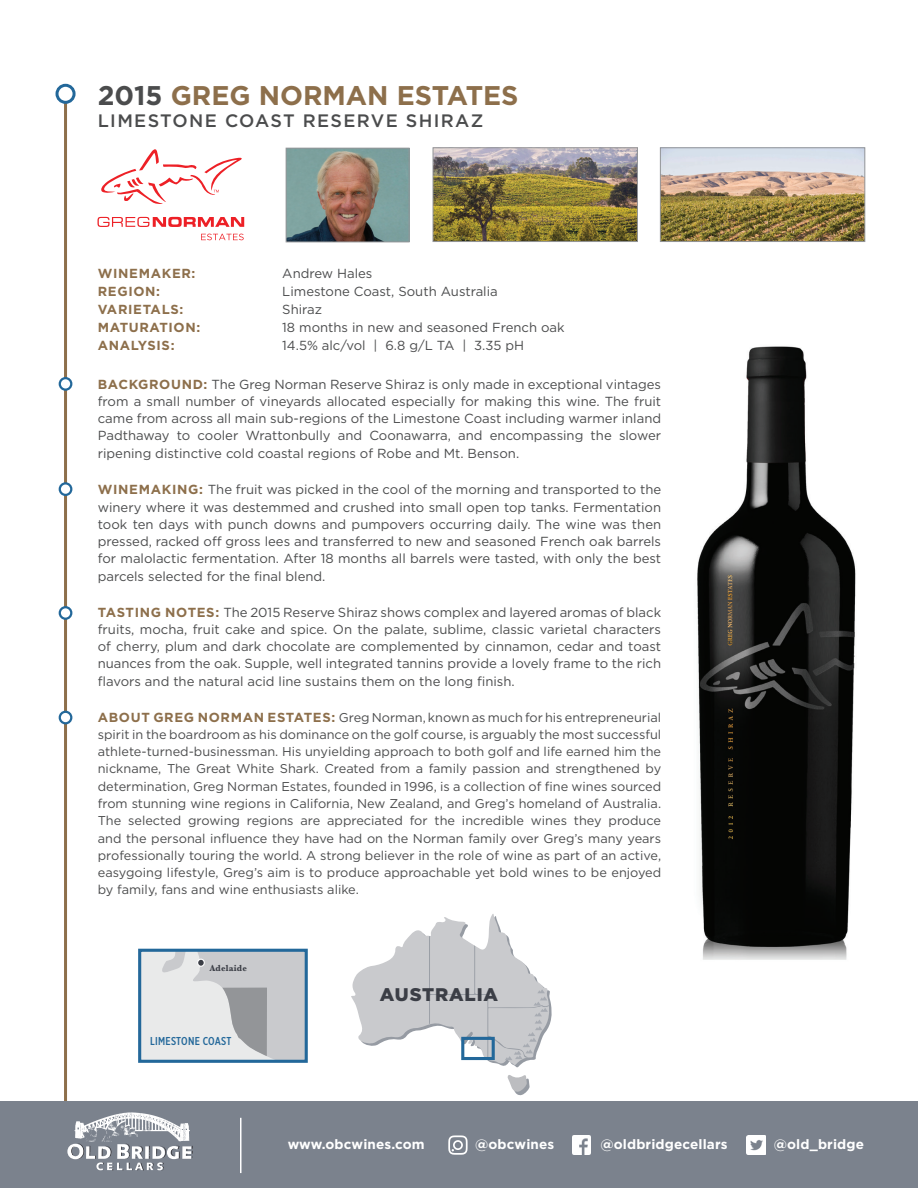
<style>
.page{position:relative;width:918px;height:1188px;background:#fff}
.page>*{position:absolute;margin:0;border:0;box-sizing:border-box;transform-origin:0 0}
.t1{font:700 27px "Gotham";color:#8d6f4b}
.t2{font:900 18.3px "Gotham";letter-spacing:.05em;color:#3b3e46}
.t3{font:500 18px "Gotham";letter-spacing:.075em;color:#4b4c4d}
.t4{font:700 13.5px "Gotham";letter-spacing:.01em;color:#fff}
.t5{font:13.2px/17.2px "Gotham";color:#4b4c4d;text-align:justify}
.t6{font:700 13.2px "Gotham";letter-spacing:.05em;color:#8d6f4b}
.t7{font:12.75px/17.2px "Gotham";color:#4b4c4d;text-align:justify}
.t8{font:500 11.4px "Gotham X Narrow";letter-spacing:.025em;color:#23689a}
.t9{font:700 9.15px "Baskerville";letter-spacing:.025em;color:#3b3e46;scale:.94 1}
.s1{color:#4b4c4d}
.s2{font-weight:700;color:#8d6f4b}
.s3{font-weight:700;font-size:13.2px;color:#8d6f4b}
</style>
<div class="page">
<img style="left:697px;top:346px;width:159px;height:614px">
<svg style="left:98px;top:217px;width:147px;height:10px"></svg>
<svg style="left:101px;top:149px;width:141px;height:55px"></svg>
<svg style="left:201px;top:234px;width:43px;height:6px"></svg>
<hr style="left:64px;top:85px;width:3px;height:1026px;background:#8d6f4b">
<img style="left:662px;top:149px;width:201px;height:91px">
<div style="left:660px;top:147px;width:205px;height:95px;border:1px solid #939598"></div>
<img style="left:435px;top:149px;width:201px;height:91px">
<div style="left:433px;top:147px;width:205px;height:95px;border:1px solid #939598"></div>
<div style="left:57px;top:85px;width:17px;height:17px;background:#fff;border-radius:50%"></div>
<div style="left:56px;top:84px;width:20px;height:20px;border:3px solid #23689a;border-radius:50%"></div>
<div style="left:60px;top:483px;width:11px;height:12px;background:#fff;border-radius:50%"></div>
<div style="left:59px;top:482px;width:13px;height:14px;border:2px solid #23689a;border-radius:50%"></div>
<div style="left:60px;top:712px;width:11px;height:11px;background:#fff;border-radius:50%"></div>
<div style="left:59px;top:711px;width:13px;height:13px;border:2px solid #23689a;border-radius:50%"></div>
<div style="left:60px;top:378px;width:11px;height:12px;background:#fff;border-radius:50%"></div>
<div style="left:59px;top:377px;width:13px;height:14px;border:2px solid #23689a;border-radius:50%"></div>
<div style="left:60px;top:607px;width:11px;height:12px;background:#fff;border-radius:50%"></div>
<div style="left:59px;top:606px;width:13px;height:14px;border:2px solid #23689a;border-radius:50%"></div>
<svg style="left:142px;top:953px;width:162px;height:106px;background:#d2d3d4"></svg>
<div style="left:138px;top:949px;width:170px;height:114px;border:3px solid #23689a"></div>
<svg style="left:507px;top:1075px;width:23px;height:21px"></svg>
<svg style="left:351px;top:914px;width:201px;height:154px"></svg>
<div style="left:198px;top:959px;width:6px;height:7px;background:#3b3e46;border-radius:50%"></div>
<div style="left:197px;top:959px;width:8px;height:8px;border:1px solid #fff;border-radius:50%"></div>
<div style="left:0;top:1102px;width:918px;height:86px;background:#7b828d"></div>
<img style="left:572px;top:1136px;width:19px;height:18px">
<img style="left:747px;top:1135px;width:19px;height:20px">
<svg style="left:448px;top:1135px;width:20px;height:20px"></svg>
<svg style="left:67px;top:1145px;width:4px;height:13px"></svg>
<img style="left:74px;top:1112px;width:115px;height:30px">
<img style="left:71px;top:1144px;width:122px;height:27px">
<hr style="left:240px;top:1118px;width:2px;height:55px;background:#fff">
<img style="left:288px;top:150px;width:120px;height:90px">
<div style="left:286px;top:148px;width:124px;height:94px;border:1px solid #939598"></div>
<h1 class="t1" style="left:98px;top:78px;width:422px"><span class="s1">2015</span> GREG NORMAN ESTATES</h1>
<h3 class="t3" style="left:98px;top:109px;width:387px">LIMESTONE COAST RESERVE SHIRAZ</h3>
<p class="t6" style="left:98px;top:264px;width:99px">WINEMAKER:</p>
<p class="t5" style="left:282px;top:264px;width:92px">Andrew Hales</p>
<p class="t6" style="left:98px;top:282px;width:64px">REGION:</p>
<p class="t5" style="left:282px;top:282px;width:217px">Limestone Coast, South Australia</p>
<p class="t6" style="left:98px;top:300px;width:87px">VARIETALS:</p>
<p class="t5" style="left:282px;top:300px;width:41px">Shiraz</p>
<p class="t6" style="left:98px;top:318px;width:104px">MATURATION:</p>
<p class="t5" style="left:282px;top:318px;width:284px">18 months in new and seasoned French oak</p>
<p class="t6" style="left:98px;top:336px;width:78px">ANALYSIS:</p>
<p class="t5" style="left:282px;top:336px;width:243px">14.5% alc/vol | 6.8 g/L TA | 3.35 pH</p>
<p class="t5" style="left:98px;top:375px;width:565px"><span class="s2">BACKGROUND:</span> The Greg Norman Reserve Shiraz is only made in exceptional vintages from a small number of vineyards allocated especially for making this wine. The fruit came from across all main sub-regions of the Limestone Coast including warmer inland Padthaway to cooler Wrattonbully and Coonawarra, and encompassing the slower ripening distinctive cold coastal regions of Robe and Mt. Benson.</p>
<p class="t5" style="left:98px;top:481px;width:565px"><span class="s2">WINEMAKING:</span> The fruit was picked in the cool of the morning and transported to the winery where it was destemmed and crushed into small open top tanks. Fermentation took ten days with punch downs and pumpovers occurring daily. The wine was then pressed, racked off gross lees and transferred to new and seasoned French oak barrels for malolactic fermentation. After 18 months all barrels were tasted, with only the best parcels selected for the final blend.</p>
<p class="t5" style="left:98px;top:603px;width:565px"><span class="s2">TASTING NOTES:</span> The 2015 Reserve Shiraz shows complex and layered aromas of black fruits, mocha, fruit cake and spice. On the palate, sublime, classic varietal characters of cherry, plum and dark chocolate are complemented by cinnamon, cedar and toast nuances from the oak. Supple, well integrated tannins provide a lovely frame to the rich flavors and the natural acid line sustains them on the long finish.</p>
<p class="t7" style="left:98px;top:708px;width:565px"><span class="s3">ABOUT GREG NORMAN ESTATES:</span> Greg Norman, known as much for his entrepreneurial spirit in the boardroom as his dominance on the golf course, is arguably the most successful athlete-turned-businessman. His unyielding approach to both golf and life earned him the nickname, The Great White Shark. Created from a family passion and strengthened by determination, Greg Norman Estates, founded in 1996, is a collection of fine wines sourced from stunning wine regions in California, New Zealand, and Greg’s homeland of Australia.<br>The selected growing regions are appreciated for the incredible wines they produce and the personal influence they have had on the Norman family over Greg’s many years professionally touring the world. A strong believer in the role of wine as part of an active, easygoing lifestyle, Greg’s aim is to produce approachable yet bold wines to be enjoyed by family, fans and wine enthusiasts alike.</p>
<p class="t9" style="left:210px;top:961px;width:41px">Adelaide</p>
<p class="t8" style="left:150px;top:1034px;width:83px">LIMESTONE COAST</p>
<h2 class="t2" style="left:380px;top:982px;width:120px">AUSTRALIA</h2>
<p class="t4" style="left:288px;top:1135px;width:139px">www.obcwines.com</p>
<p class="t4" style="left:475px;top:1135px;width:81px">@obcwines</p>
<p class="t4" style="left:600px;top:1135px;width:129px">@oldbridgecellars</p>
<p class="t4" style="left:774px;top:1135px;width:92px">@old_bridge</p>
</div>
